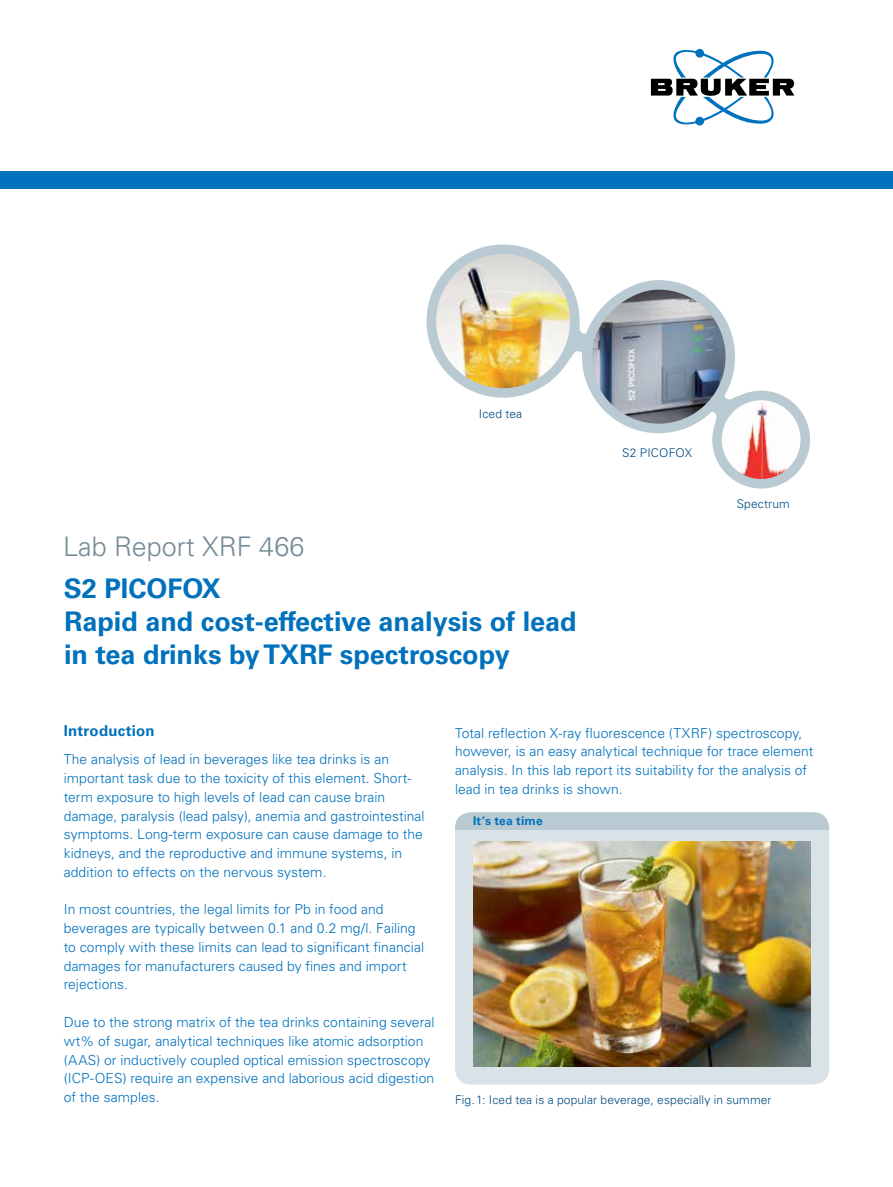
<style>
.page{position:relative;width:893px;height:1187px;background:#fff}
.page>*{position:absolute;margin:0;border:0;box-sizing:border-box;transform-origin:0 0}
.t1{font:700 27px/33px "Univers LT Std";color:#0071bc}
.t2{font:300 27px "Univers LT Std";color:#748a96}
.t3{font:700 15px "Univers LT Std";letter-spacing:.015em;color:#0071bc}
.t4{font:300 13.8px/18.8px "Univers LT Std";color:#0071bc}
.t5{font:300 12px "Univers LT Std";letter-spacing:.01em;color:#004a80}
.t6{font:700 12px "Univers LT Std";letter-spacing:.02em;color:#0071bc}
</style>
<div class="page">
<div style="left:0;top:171px;width:893px;height:17px;background:#0071bc"></div>
<svg style="left:651px;top:49px;width:143px;height:76px"></svg>
<img style="left:431px;top:244px;width:156px;height:154px">
<img style="left:723px;top:396px;width:82px;height:87px">
<div style="left:712px;top:390px;width:98px;height:98px;border:10px solid #bacad3;border-radius:50%"></div>
<img style="left:587px;top:285px;width:143px;height:143px">
<div style="left:582px;top:280px;width:153px;height:153px;border:10px solid #bacad3;border-radius:50%"></div>
<div style="left:455px;top:812px;width:374px;height:272px;background:#d8e2e7;border-radius:16px"></div>
<div style="left:455px;top:812px;width:374px;height:17px;background:#bacad3"></div>
<img style="left:473px;top:841px;width:338px;height:225px">
<h1 class="t2" style="left:63px;top:529px;width:243px">Lab Report XRF 466</h1>
<p class="t5" style="left:479px;top:406px;width:45px">Iced tea</p>
<h1 class="t1" style="left:64px;top:572px;width:514px">S2 PICOFOX<br>Rapid and cost-effective analysis of lead in tea drinks by TXRF spectroscopy</h1>
<p class="t5" style="left:622px;top:445px;width:72px">S2 PICOFOX</p>
<p class="t5" style="left:737px;top:496px;width:55px">Spectrum</p>
<p class="t3" style="left:64px;top:722px;width:92px">Introduction</p>
<p class="t4" style="left:64px;top:750px;width:362px">The analysis of lead in beverages like tea drinks is an important task due to the toxicity of this element. Short&shy;term exposure to high levels of lead can cause brain damage, paralysis (lead palsy), anemia and gastrointestinal symptoms. Long-term exposure can cause damage to the kidneys, and the reproductive and immune systems, in addition to effects on the nervous system.</p>
<p class="t4" style="left:64px;top:900px;width:362px">In most countries, the legal limits for Pb in food and beverages are typically between 0.1 and 0.2 mg/l. Failing to comply with these limits can lead to significant financial damages for manufacturers caused by fines and import rejections.</p>
<p class="t4" style="left:64px;top:1012px;width:372px">Due to the strong matrix of the tea drinks containing several wt% of sugar, analytical techniques like atomic adsorption (AAS) or inductively coupled optical emission spectroscopy (ICP‑OES) require an expensive and laborious acid digestion of the samples.</p>
<p class="t4" style="left:455px;top:723px;width:360px">Total reflection X-ray fluorescence (TXRF) spectroscopy, however, is an easy analytical technique for trace element analysis. In this lab report its suitability for the analysis of lead in tea drinks is shown.</p>
<p class="t6" style="left:473px;top:813px;width:71px">It’s tea time</p>
<p class="t5" style="left:455px;top:1092px;width:318px">Fig.1: Iced tea is a popular beverage, especially in summer</p>
</div>
